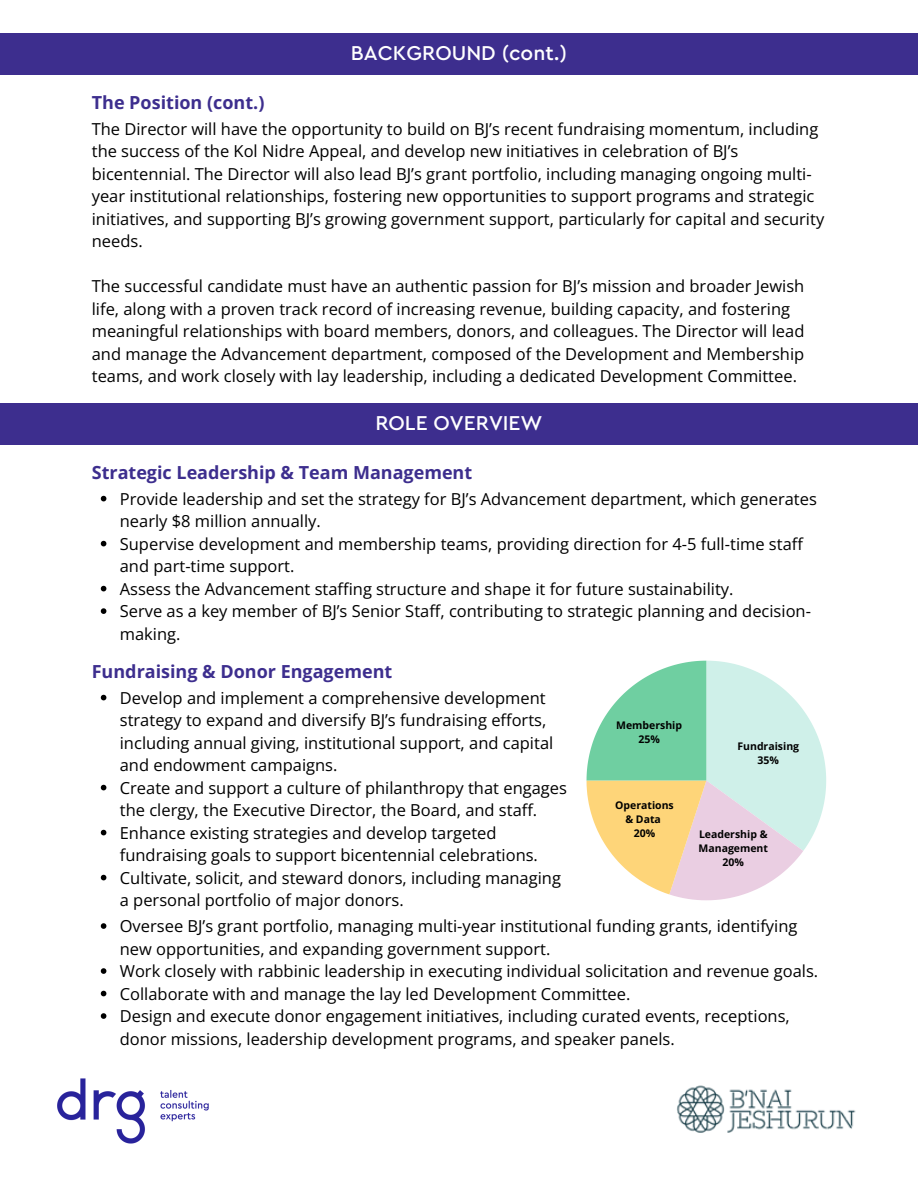
<style>
.page{position:relative;width:918px;height:1188px;background:#fff}
.page>*{position:absolute;margin:0;border:0;box-sizing:border-box;transform-origin:0 0}
.t1{font:500 21px "Cera Pro";color:#fff}
.t2{font:700 18px "Open Sans";color:#3d2e8e}
.t3{font:16.5px/22.5px "Open Sans";color:#000}
.t4{font:700 10.5px/14px "Open Sans";color:#000}
</style>
<div class="page">
<div style="left:0;top:33px;width:918px;height:42px;background:#3d2e8e"></div>
<img style="left:57px;top:1078px;width:152px;height:66px">
<img style="left:677px;top:1085px;width:179px;height:48px">
<div style="left:0;top:403px;width:918px;height:42px;background:#3d2e8e"></div>
<svg style="left:101px;top:496px;width:5px;height:5px"></svg>
<svg style="left:101px;top:541px;width:5px;height:5px"></svg>
<svg style="left:101px;top:586px;width:5px;height:5px"></svg>
<svg style="left:101px;top:608px;width:5px;height:6px"></svg>
<svg style="left:101px;top:695px;width:5px;height:5px"></svg>
<svg style="left:101px;top:785px;width:5px;height:5px"></svg>
<svg style="left:101px;top:830px;width:5px;height:5px"></svg>
<svg style="left:101px;top:875px;width:5px;height:5px"></svg>
<svg style="left:587px;top:661px;width:239px;height:239px"></svg>
<svg style="left:101px;top:923px;width:5px;height:6px"></svg>
<svg style="left:101px;top:968px;width:5px;height:6px"></svg>
<svg style="left:101px;top:991px;width:5px;height:5px"></svg>
<svg style="left:101px;top:1013px;width:5px;height:6px"></svg>
<h2 class="t1" style="left:351px;top:43px;width:218px">BACKGROUND (cont.)</h2>
<h3 class="t2" style="left:92px;top:90px;width:174px">The Position (cont.)</h3>
<h4 class="t3" style="left:92px;top:117px;width:734px">The Director will have the opportunity to build on BJ’s recent fundraising momentum, including the success of the Kol Nidre Appeal, and develop new initiatives in celebration of BJ’s bicentennial. The Director will also lead BJ’s grant portfolio, including managing ongoing multi&shy;year institutional relationships, fostering new opportunities to support programs and strategic initiatives, and supporting BJ’s growing government support, particularly for capital and security needs.</h4>
<h4 class="t3" style="left:92px;top:275px;width:714px">The successful candidate must have an authentic passion for BJ’s mission and broader Jewish life, along with a proven track record of increasing revenue, building capacity, and fostering meaningful relationships with board members, donors, and colleagues. The Director will lead and manage the Advancement department, composed of the Development and Membership teams, and work closely with lay leadership, including a dedicated Development Committee.</h4>
<h1 class="t1" style="left:375px;top:413px;width:169px">ROLE OVERVIEW</h1>
<h3 class="t2" style="left:92px;top:460px;width:382px">Strategic Leadership &amp; Team Management</h3>
<p class="t3" style="left:120px;top:487px;width:699px">Provide leadership and set the strategy for BJ’s Advancement department, which generates nearly $8 million annually.</p>
<p class="t3" style="left:120px;top:532px;width:685px">Supervise development and membership teams, providing direction for 4-5 full-time staff and part-time support.</p>
<p class="t3" style="left:120px;top:577px;width:615px">Assess the Advancement staffing structure and shape it for future sustainability.</p>
<p class="t3" style="left:120px;top:600px;width:693px">Serve as a key member of BJ’s Senior Staff, contributing to strategic planning and decision&shy;making.</p>
<h3 class="t2" style="left:92px;top:659px;width:302px">Fundraising &amp; Donor Engagement</h3>
<p class="t3" style="left:120px;top:686px;width:435px">Develop and implement a comprehensive development strategy to expand and diversify BJ’s fundraising efforts, including annual giving, institutional support, and capital and endowment campaigns.</p>
<p class="t3" style="left:120px;top:776px;width:449px">Create and support a culture of philanthropy that engages the clergy, the Executive Director, the Board, and staff.</p>
<p class="t3" style="left:120px;top:821px;width:420px">Enhance existing strategies and develop targeted fundraising goals to support bicentennial celebrations.</p>
<p class="t3" style="left:120px;top:866px;width:443px">Cultivate, solicit, and steward donors, including managing a personal portfolio of major donors.</p>
<p class="t4" style="left:616px;top:718px;width:67px">Membership</p>
<p class="t4" style="left:638px;top:732px;width:23px">25%</p>
<p class="t4" style="left:737px;top:739px;width:63px">Fundraising</p>
<p class="t4" style="left:758px;top:753px;width:23px">35%</p>
<p class="t4" style="left:615px;top:798px;width:60px">Operations</p>
<p class="t4" style="left:625px;top:812px;width:37px">&amp; Data</p>
<p class="t4" style="left:634px;top:826px;width:23px">20%</p>
<p class="t4" style="left:699px;top:827px;width:71px">Leadership &amp;<br>Management</p>
<p class="t4" style="left:723px;top:855px;width:23px">20%</p>
<p class="t3" style="left:120px;top:915px;width:679px">Oversee BJ’s grant portfolio, managing multi-year institutional funding grants, identifying new opportunities, and expanding government support.</p>
<p class="t3" style="left:120px;top:960px;width:700px">Work closely with rabbinic leadership in executing individual solicitation and revenue goals.</p>
<p class="t3" style="left:120px;top:982px;width:512px">Collaborate with and manage the lay led Development Committee.</p>
<p class="t3" style="left:120px;top:1005px;width:671px">Design and execute donor engagement initiatives, including curated events, receptions, donor missions, leadership development programs, and speaker panels.</p>
</div>
